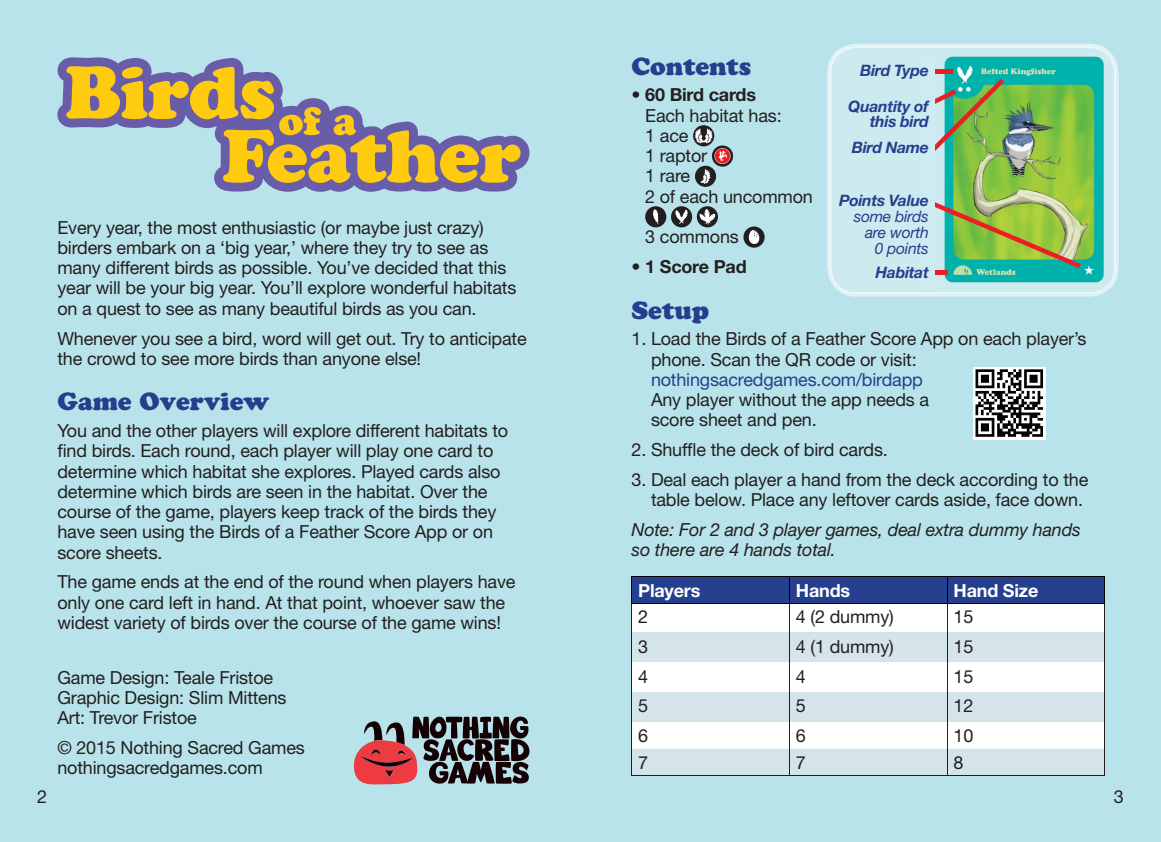
<style>
.page{position:relative;width:1161px;height:842px;background:#b9e3ea}
.page>*{position:absolute;margin:0;border:0;box-sizing:border-box;transform-origin:0 0}
.t1{font:24.75px "Cooper Black Std";color:#253f8e}
.t2{font:18px/20.2px "Helvetica Neue";letter-spacing:-.01em;color:#231f20}
.t3{font:italic 18px/20.2px "Helvetica Neue";letter-spacing:-.01em;color:#231f20}
.t4{font:18px "Helvetica Neue";letter-spacing:-.01em;color:#253f8e}
.t5{font:700 18px "Helvetica Neue";letter-spacing:-.01em;color:#231f20}
.t6{font:700 18px "Helvetica Neue";letter-spacing:-.01em;color:#fff}
.t7{font:italic 700 15.75px/15.8px "Helvetica Neue";letter-spacing:-.02em;color:#253f8e;text-align:right}
.t8{font:italic 15.75px/15.8px "Helvetica Neue";letter-spacing:-.02em;color:#253f8e;text-align:right}
</style>
<div class="page">
<svg style="left:827px;top:44px;width:291px;height:253px;fill:#dcf0f4"></svg>
<svg style="left:829px;top:46px;width:287px;height:248px;fill:#cdebef"></svg>
<img style="left:937px;top:51px;width:165px;height:237px">
<img style="left:1102px;top:51px;width:8px;height:237px">
<svg style="left:693px;top:125px;width:21px;height:21px"></svg>
<svg style="left:712px;top:145px;width:21px;height:22px"></svg>
<svg style="left:695px;top:166px;width:21px;height:21px"></svg>
<svg style="left:695px;top:128px;width:35px;height:56px"></svg>
<div style="left:645px;top:206px;width:21px;height:21px;background:#231f20;border-radius:50%"></div>
<svg style="left:653px;top:209px;width:6px;height:15px"></svg>
<div style="left:671px;top:206px;width:21px;height:21px;background:#231f20;border-radius:50%"></div>
<svg style="left:675px;top:210px;width:13px;height:14px"></svg>
<svg style="left:697px;top:206px;width:21px;height:21px"></svg>
<svg style="left:699px;top:209px;width:16px;height:16px"></svg>
<svg style="left:743px;top:226px;width:22px;height:22px"></svg>
<svg style="left:748px;top:230px;width:12px;height:14px"></svg>
<div style="left:973px;top:367px;width:73px;height:72px;background:#fff"></div>
<svg style="left:975px;top:369px;width:68px;height:68px"></svg>
<svg style="left:632px;top:632px;width:472px;height:143px;fill:#d5e3ea"></svg>
<hr style="left:631px;top:632px;width:1px;height:30px;background:#231f20">
<hr style="left:789px;top:632px;width:1px;height:30px;background:#231f20">
<hr style="left:947px;top:632px;width:1px;height:30px;background:#231f20">
<hr style="left:1104px;top:632px;width:1px;height:30px;background:#231f20">
<hr style="left:631px;top:662px;width:1px;height:30px;background:#231f20">
<hr style="left:789px;top:662px;width:1px;height:30px;background:#231f20">
<hr style="left:947px;top:662px;width:1px;height:30px;background:#231f20">
<hr style="left:1104px;top:662px;width:1px;height:30px;background:#231f20">
<hr style="left:631px;top:692px;width:1px;height:30px;background:#231f20">
<hr style="left:789px;top:692px;width:1px;height:30px;background:#231f20">
<hr style="left:947px;top:692px;width:1px;height:30px;background:#231f20">
<hr style="left:1104px;top:692px;width:1px;height:30px;background:#231f20">
<svg style="left:631px;top:722px;width:1px;height:53px"></svg>
<svg style="left:789px;top:722px;width:1px;height:53px"></svg>
<svg style="left:947px;top:722px;width:1px;height:53px"></svg>
<svg style="left:1104px;top:722px;width:1px;height:53px"></svg>
<hr style="left:631px;top:775px;width:158px;height:1px;background:#231f20">
<hr style="left:789px;top:775px;width:158px;height:1px;background:#231f20">
<hr style="left:947px;top:775px;width:158px;height:1px;background:#231f20">
<svg style="left:631px;top:576px;width:474px;height:56px"></svg>
<hr style="left:631px;top:603px;width:158px;height:1px;background:#000">
<hr style="left:789px;top:603px;width:158px;height:1px;background:#000">
<hr style="left:947px;top:603px;width:158px;height:1px;background:#000">
<svg style="left:57px;top:57px;width:472px;height:135px"></svg>
<svg style="left:353px;top:717px;width:176px;height:68px"></svg>
<div style="left:922px;top:69px;width:31px;height:5px;background:#ee1d23"></div>
<hr style="left:922px;top:270px;width:26px;height:4px;background:#ee1d23">
<svg style="left:935px;top:79px;width:69px;height:82px"></svg>
<svg style="left:935px;top:198px;width:146px;height:70px"></svg>
<div style="left:922px;top:57px;width:13px;height:231px;background:#cdebf0"></div>
<p class="t2" style="left:57px;top:217px;width:460px">Every year, the most enthusiastic (or maybe just crazy) birders embark on a ‘big year,’ where they try to see as many different birds as possible. You’ve decided that this year will be your big year. You’ll explore wonderful habitats on a quest to see as many beautiful birds as you can.</p>
<p class="t2" style="left:57px;top:328px;width:471px">Whenever you see a bird, word will get out. Try to anticipate the crowd to see more birds than anyone else!</p>
<h1 class="t1" style="left:57px;top:387px;width:213px">Game Overview</h1>
<p class="t2" style="left:57px;top:420px;width:452px">You and the other players will explore different habitats to find birds. Each round, each player will play one card to determine which habitat she explores. Played cards also determine which birds are seen in the habitat. Over the course of the game, players keep track of the birds they have seen using the Birds of a Feather Score App or on score sheets.</p>
<p class="t2" style="left:57px;top:572px;width:460px">The game ends at the end of the round when players have only one card left in hand. At that point, whoever saw the widest variety of birds over the course of the game wins!</p>
<p class="t2" style="left:57px;top:667px;width:231px">Game Design: Teale Fristoe<br>Graphic Design: Slim Mittens<br>Art: Trevor Fristoe</p>
<p class="t2" style="left:57px;top:737px;width:249px">© 2015 Nothing Sacred Games nothingsacredgames.com</p>
<h1 class="t1" style="left:631px;top:51px;width:121px">Contents</h1>
<p class="t5" style="left:631px;top:84px;width:126px">• 60 Bird cards</p>
<p class="t2" style="left:645px;top:105px;width:169px">Each habitat has:<br>1 ace<br>1 raptor<br>1 rare<br>2 of each uncommon</p>
<p class="t2" style="left:645px;top:226px;width:95px">3 commons</p>
<p class="t5" style="left:631px;top:255px;width:117px">• 1 Score Pad</p>
<h1 class="t1" style="left:631px;top:295px;width:79px">Setup</h1>
<p class="t2" style="left:651px;top:328px;width:437px;text-indent:-19px">1. Load the Birds of a Feather Score App on each player’s phone. Scan the QR code or visit:</p>
<p class="t4" style="left:651px;top:369px;width:273px">nothingsacredgames.com/birdapp</p>
<p class="t2" style="left:651px;top:389px;width:280px">Any player without the app needs a score sheet and pen.</p>
<p class="t2" style="left:631px;top:439px;width:258px">2. Shuffle the deck of bird cards.</p>
<p class="t2" style="left:631px;top:469px;width:458px;text-align:right">3. Deal each player a hand from the deck according to the table below. Place any leftover cards aside, face down.</p>
<p class="t3" style="left:631px;top:519px;width:451px">Note: For 2 and 3 player games, deal extra dummy hands so there are 4 hands total.</p>
<p class="t7" style="left:860px;top:62px;width:70px">Bird Type</p>
<p class="t7" style="left:848px;top:98px;width:82px">Quantity of this bird</p>
<p class="t7" style="left:852px;top:140px;width:79px">Bird Name</p>
<p class="t7" style="left:839px;top:192px;width:91px">Points Value</p>
<p class="t8" style="left:854px;top:208px;width:77px">some birds are worth<br>0 points</p>
<p class="t7" style="left:875px;top:264px;width:55px">Habitat</p>
<p class="t6" style="left:638px;top:579px;width:64px">Players</p>
<p class="t6" style="left:796px;top:579px;width:56px">Hands</p>
<p class="t6" style="left:953px;top:579px;width:86px">Hand Size</p>
<p class="t2" style="left:638px;top:606px;width:12px">2</p>
<p class="t2" style="left:796px;top:606px;width:99px">4 (2 dummy)</p>
<p class="t2" style="left:953px;top:606px;width:21px">15</p>
<p class="t2" style="left:638px;top:636px;width:12px">3</p>
<p class="t2" style="left:796px;top:636px;width:99px">4 (1 dummy)</p>
<p class="t2" style="left:953px;top:636px;width:21px">15</p>
<p class="t2" style="left:638px;top:666px;width:12px">4</p>
<p class="t2" style="left:796px;top:666px;width:12px">4</p>
<p class="t2" style="left:953px;top:666px;width:21px">15</p>
<p class="t2" style="left:638px;top:696px;width:12px">5</p>
<p class="t2" style="left:796px;top:696px;width:12px">5</p>
<p class="t2" style="left:953px;top:696px;width:21px">12</p>
<p class="t2" style="left:638px;top:726px;width:12px">6</p>
<p class="t2" style="left:796px;top:726px;width:12px">6</p>
<p class="t2" style="left:953px;top:726px;width:21px">10</p>
<p class="t2" style="left:638px;top:753px;width:12px">7</p>
<p class="t2" style="left:796px;top:753px;width:12px">7</p>
<p class="t2" style="left:953px;top:753px;width:12px">8</p>
<p class="t2" style="left:37px;top:786px;width:12px">2</p>
<p class="t2" style="left:1114px;top:786px;width:12px">3</p>
</div>
